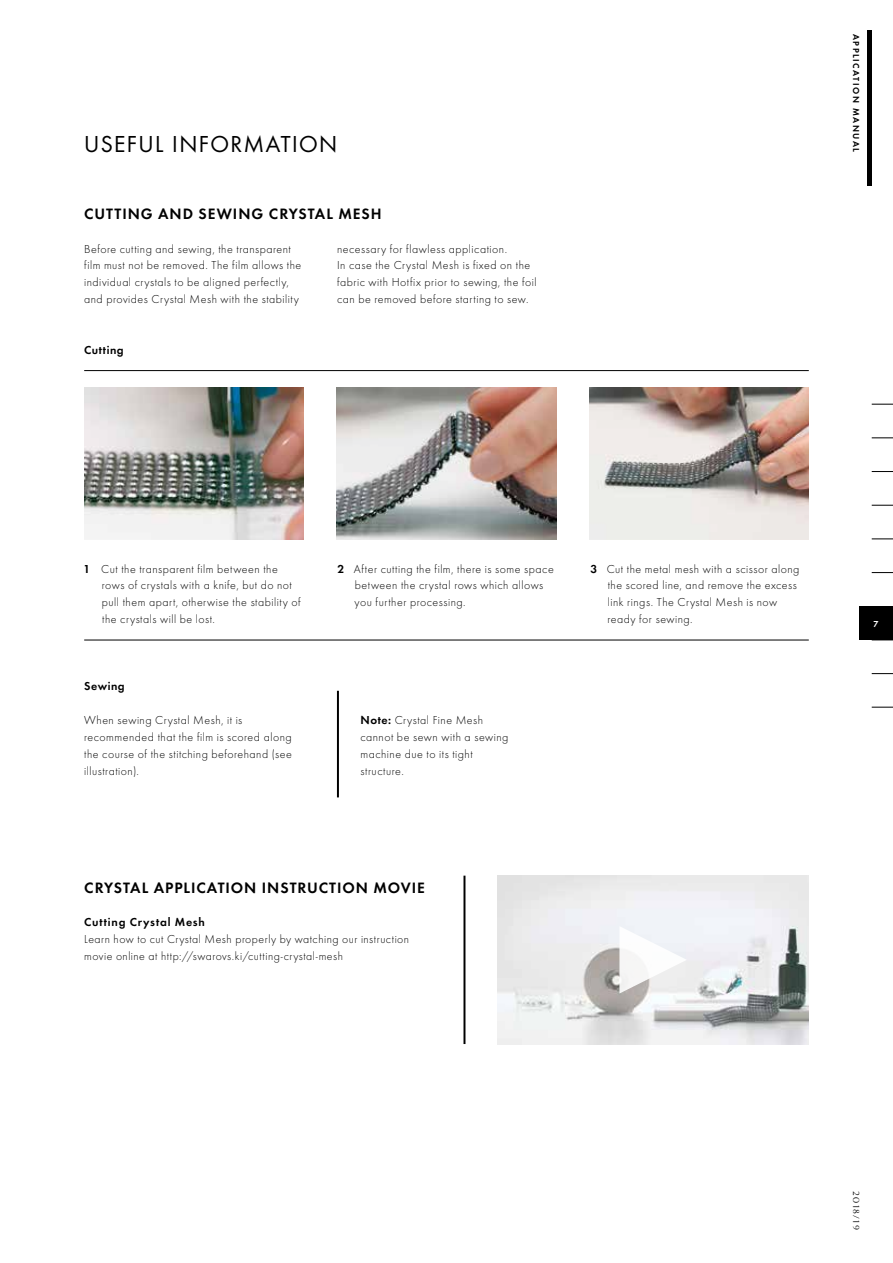
<style>
.page{position:relative;width:893px;height:1263px;background:#fff}
.page>*{position:absolute;margin:0;border:0;box-sizing:border-box;transform-origin:0 0}
.t1{font:24px "Futura Boo";letter-spacing:.06em;color:#000}
.t2{font:15.6px "Futura Dem";letter-spacing:.06em;color:#000}
.t3{font:300 12px/16.8px "Futura";letter-spacing:.04em;color:#000}
.t4{font:12px "Futura Dem";letter-spacing:.065em;color:#000}
.t5{font:12px "Futura Dem";letter-spacing:.045em;color:#000}
.t6{font:9px "Futura Dem";letter-spacing:.17em;color:#000}
.t7{font:9px "Minerva Modern";letter-spacing:.15em;color:#000}
.t8{font:9px "Futura Dem";color:#fff}
.s1{font-family:"Futura Dem";font-weight:400}
</style>
<div class="page">
<div style="left:867px;top:30px;width:5px;height:155px;background:#000"></div>
<svg style="left:872px;top:572px;width:21px;height:1px"></svg>
<svg style="left:872px;top:404px;width:21px;height:1px"></svg>
<svg style="left:872px;top:505px;width:21px;height:1px"></svg>
<svg style="left:872px;top:471px;width:21px;height:1px"></svg>
<svg style="left:872px;top:438px;width:21px;height:1px"></svg>
<svg style="left:872px;top:539px;width:21px;height:1px"></svg>
<svg style="left:872px;top:640px;width:21px;height:1px"></svg>
<svg style="left:872px;top:673px;width:21px;height:1px"></svg>
<svg style="left:872px;top:707px;width:21px;height:1px"></svg>
<div style="left:859px;top:606px;width:34px;height:34px;background:#000"></div>
<img style="left:84px;top:387px;width:219px;height:152px">
<img style="left:337px;top:387px;width:219px;height:152px">
<img style="left:590px;top:387px;width:219px;height:152px">
<hr style="left:463px;top:876px;width:2px;height:168px;background:#000">
<img style="left:497px;top:876px;width:312px;height:168px">
<svg style="left:619px;top:926px;width:68px;height:67px"></svg>
<hr style="left:84px;top:640px;width:725px;height:1px;background:#000">
<hr style="left:84px;top:370px;width:725px;height:1px;background:#000">
<hr style="left:337px;top:691px;width:2px;height:106px;background:#000">
<h1 class="t1" style="left:84px;top:127px;width:255px">USEFUL INFORMATION</h1>
<h2 class="t2" style="left:84px;top:202px;width:299px">CUTTING AND SEWING CRYSTAL MESH</h2>
<p class="t3" style="left:84px;top:240px;width:219px">Before cutting and sewing, the transparent film must not be removed. The film allows the individual crystals to be aligned perfectly, and provides Crystal Mesh with the stability</p>
<p class="t3" style="left:337px;top:240px;width:201px">necessary for flawless application.<br>In case the Crystal Mesh is fixed on the fabric with Hotfix prior to sewing, the foil can be removed before starting to sew.</p>
<p class="t5" style="left:84px;top:341px;width:41px">Cutting</p>
<p class="t6" style="left:863px;top:34px;width:120px;rotate:90deg">APPLICATION MANUAL</p>
<p class="t3" style="left:102px;top:560px;width:200px;text-indent:-18px"><span class="s1">1</span> Cut the transparent film between the rows of crystals with a knife, but do not pull them apart, otherwise the stability of the crystals will be lost.</p>
<p class="t3" style="left:355px;top:560px;width:201px;text-indent:-17px"><span class="s1">2</span> After cutting the film, there is some space between the crystal rows which allows you further processing.</p>
<p class="t3" style="left:607px;top:560px;width:194px;text-indent:-17px"><span class="s1">3</span> Cut the metal mesh with a scissor along the scored line, and remove the excess link rings. The Crystal Mesh is now ready for sewing.</p>
<p class="t4" style="left:84px;top:678px;width:42px">Sewing</p>
<p class="t3" style="left:84px;top:711px;width:209px">When sewing Crystal Mesh, it is recommended that the film is scored along the course of the stitching beforehand (see illustration).</p>
<p class="t3" style="left:360px;top:711px;width:149px"><span class="s1">Note:</span> Crystal Fine Mesh cannot be sewn with a sewing machine due to its tight structure.</p>
<h2 class="t2" style="left:84px;top:876px;width:342px">CRYSTAL APPLICATION INSTRUCTION MOVIE</h2>
<p class="t4" style="left:84px;top:913px;width:122px">Cutting Crystal Mesh</p>
<p class="t3" style="left:84px;top:930px;width:326px">Learn how to cut Crystal Mesh properly by watching our instruction movie online at http://swarovs.ki/cutting-crystal-mesh</p>
<p class="t8" style="left:874px;top:617px;width:7px">7</p>
<p class="t7" style="left:861px;top:1191px;width:40px;rotate:90deg">2018/19</p>
</div>
